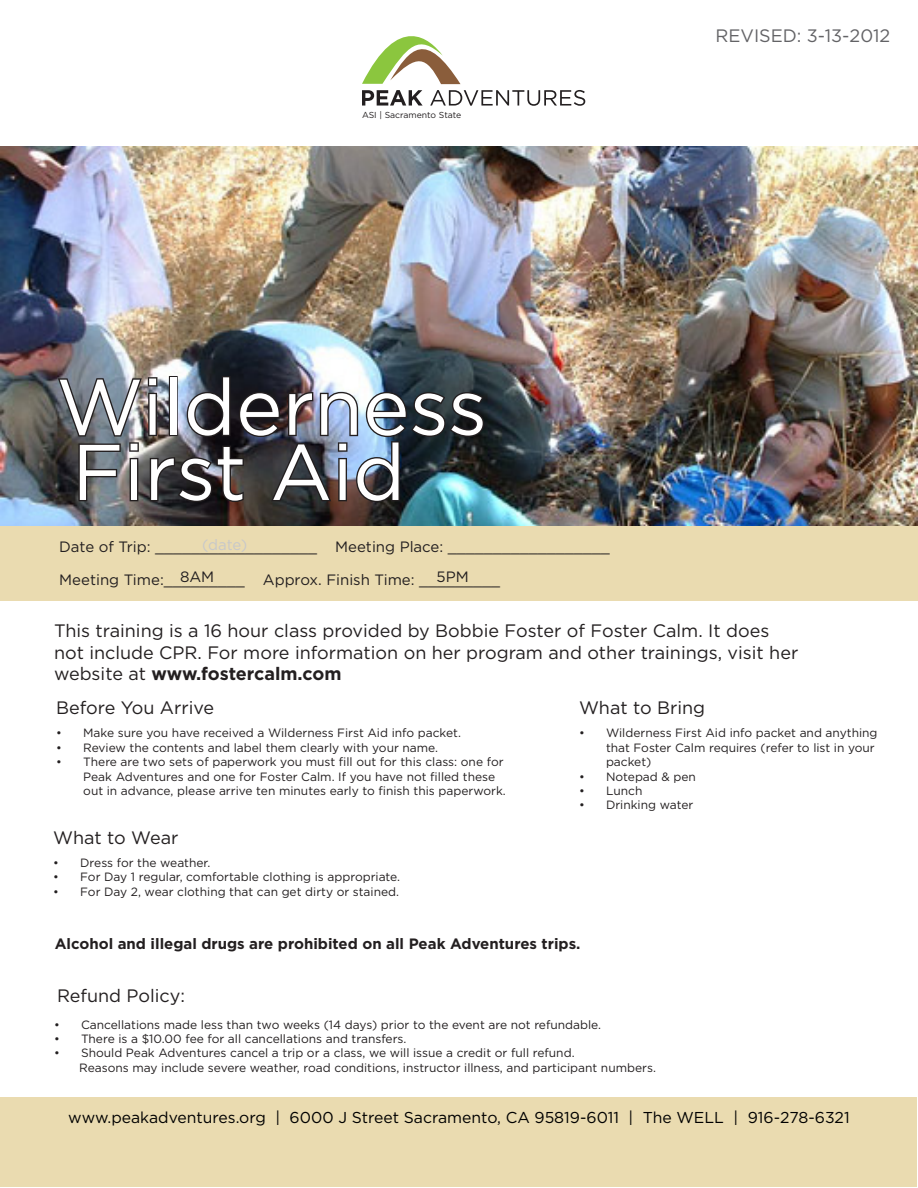
<style>
.page{position:relative;width:918px;height:1188px;background:#fff}
.page>*{position:absolute;margin:0;border:0;box-sizing:border-box;transform-origin:0 0}
.t1{font:78.75px "Gotham";color:#fff}
.t2{font:18px/21.6px "Gotham";color:#231f20}
.t3{font:18px "Gotham";color:#636366}
.t4{font:15.75px "Gotham";color:#000}
.t5{font:15px "Gotham";color:#231f20}
.t6{font:700 15px "Gotham";color:#231f20}
.t7{font:15px "Gotham";color:#c7c8ca}
.t8{font:12px/14.4px "Gotham";color:#231f20}
.t9{font:8.7px "Gotham";color:#231f20}
.s1{font-weight:700}
</style>
<div class="page">
<img style="left:0;top:146px;width:918px;height:380px">
<div style="left:1px;top:1097px;width:916px;height:90px;background:#eadbb0"></div>
<img style="left:56px;top:375px;width:429px;height:129px">
<div style="left:0;top:526px;width:918px;height:75px;background:#eadbb0"></div>
<svg style="left:362px;top:90px;width:61px;height:16px"></svg>
<svg style="left:430px;top:90px;width:155px;height:16px"></svg>
<svg style="left:362px;top:36px;width:99px;height:48px"></svg>
<p class="t9" style="left:362px;top:110px;width:101px">ASI | Sacramento State</p>
<p class="t1" style="left:56px;top:363px;width:432px">Wilderness</p>
<p class="t1" style="left:72px;top:429px;width:335px">First Aid</p>
<p class="t7" style="left:202px;top:536px;width:47px">(date)</p>
<p class="t5" style="left:180px;top:569px;width:36px">8AM</p>
<p class="t5" style="left:436px;top:569px;width:34px">5PM</p>
<p class="t5" style="left:59px;top:538px;width:552px">Date of Trip: __________________ Meeting Place: __________________</p>
<p class="t5" style="left:59px;top:571px;width:442px">Meeting Time:_________ Approx. Finish Time: _________</p>
<p class="t3" style="left:715px;top:26px;width:176px">REVISED: 3-13-2012</p>
<p class="t2" style="left:54px;top:620px;width:746px">This training is a 16 hour class provided by Bobbie Foster of Foster Calm. It does not include CPR. For more information on her program and other trainings, visit her website at <span class="s1">www.fostercalm.com</span></p>
<p class="t2" style="left:579px;top:696px;width:128px">What to Bring</p>
<p class="t8" style="left:56px;top:726px;width:406px">• Make sure you have received a Wilderness First Aid info packet.</p>
<p class="t8" style="left:56px;top:740px;width:383px">• Review the contents and label them clearly with your name.</p>
<p class="t8" style="left:83px;top:755px;width:424px;text-indent:-27px">• There are two sets of paperwork you must fill out for this class: one for<br>Peak Adventures and one for Foster Calm. If you have not filled these out in advance, please arrive ten minutes early to finish this paperwork.</p>
<p class="t2" style="left:56px;top:696px;width:159px">Before You Arrive</p>
<p class="t8" style="left:606px;top:726px;width:273px;text-indent:-27px">• Wilderness First Aid info packet and anything that Foster Calm requires (refer to list in your packet)</p>
<p class="t8" style="left:579px;top:769px;width:118px">• Notepad &amp; pen</p>
<p class="t8" style="left:579px;top:783px;width:65px">• Lunch</p>
<p class="t8" style="left:579px;top:798px;width:116px">• Drinking water</p>
<p class="t2" style="left:53px;top:826px;width:127px">What to Wear</p>
<p class="t8" style="left:53px;top:855px;width:159px">• Dress for the weather.</p>
<p class="t8" style="left:53px;top:870px;width:348px">• For Day 1 regular, comfortable clothing is appropriate.</p>
<p class="t8" style="left:53px;top:884px;width:347px">• For Day 2, wear clothing that can get dirty or stained.</p>
<p class="t6" style="left:55px;top:935px;width:527px">Alcohol and illegal drugs are prohibited on all Peak Adventures trips.</p>
<p class="t2" style="left:57px;top:985px;width:130px">Refund Policy:</p>
<p class="t8" style="left:54px;top:1017px;width:549px">• Cancellations made less than two weeks (14 days) prior to the event are not refundable.</p>
<p class="t8" style="left:54px;top:1031px;width:354px">• There is a $10.00 fee for all cancellations and transfers.</p>
<p class="t8" style="left:54px;top:1046px;width:522px">• Should Peak Adventures cancel a trip or a class, we will issue a credit or full refund.</p>
<p class="t8" style="left:79px;top:1060px;width:578px">Reasons may include severe weather, road conditions, instructor illness, and participant numbers.</p>
<p class="t4" style="left:68px;top:1109px;width:783px">www.peakadventures.org | 6000 J Street Sacramento, CA 95819-6011 | The WELL | 916-278-6321</p>
</div>
